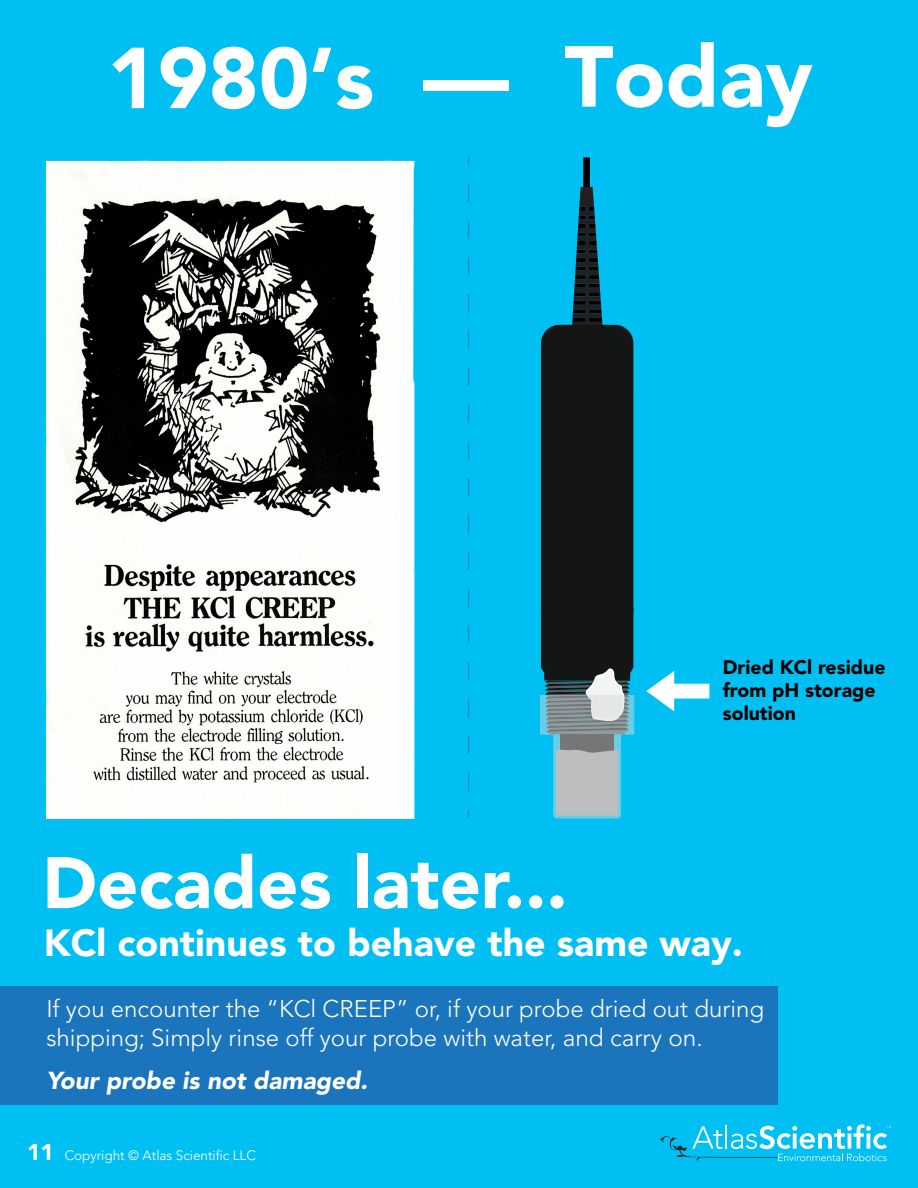
<style>
.page{position:relative;width:918px;height:1188px;background:#00c0f3}
.page>*{position:absolute;margin:0;border:0;box-sizing:border-box;transform-origin:0 0}
.t1{font:900 72px "Avenir LT Pro";color:#fff}
.t2{font:900 37.5px "Avenir LT Pro";color:#fff}
.t3{font:italic 900 24.3px "Avenir LT Pro";color:#fff}
.t4{font:300 24px/29.2px "Avenir LT Pro";color:#fff}
.t5{font:900 19.5px/23.4px "Avenir LT Pro";color:#000}
.t6{font:300 13.5px "Avenir LT Pro";color:#fff}
.s1{font-size:24.3px}
.s2{font-weight:900;font-size:22.65px}
</style>
<div class="page">
<img style="left:46px;top:159px;width:369px;height:660px">
<svg style="left:565px;top:46px;width:98px;height:62px"></svg>
<svg style="left:669px;top:42px;width:45px;height:66px"></svg>
<svg style="left:722px;top:64px;width:91px;height:63px"></svg>
<div style="left:424px;top:80px;width:85px;height:11px;background:#fff"></div>
<svg style="left:646px;top:671px;width:63px;height:40px"></svg>
<svg style="left:468px;top:183px;width:1px;height:608px"></svg>
<div style="left:0;top:986px;width:777px;height:119px;background:#1b75bc"></div>
<svg style="left:112px;top:48px;width:32px;height:60px"></svg>
<svg style="left:161px;top:47px;width:45px;height:61px"></svg>
<svg style="left:212px;top:47px;width:43px;height:62px"></svg>
<svg style="left:262px;top:47px;width:45px;height:62px"></svg>
<svg style="left:313px;top:48px;width:18px;height:24px"></svg>
<svg style="left:337px;top:66px;width:35px;height:43px"></svg>
<div style="left:583px;top:157px;width:7px;height:30px;background:#000"></div>
<svg style="left:540px;top:187px;width:94px;height:632px"></svg>
<svg style="left:660px;top:1124px;width:231px;height:37px"></svg>
<p class="t5" style="left:723px;top:655px;width:164px">Dried KCl residue from pH storage solution</p>
<p class="t1" style="left:42px;top:840px;width:527px">Decades later...</p>
<p class="t2" style="left:44px;top:920px;width:701px">KCl continues to behave the same way.</p>
<p class="t4" style="left:46px;top:994px;width:719px">If you encounter the “KCl CREEP” or, if your probe dried out during shipping; Simply rinse off your probe with water, <span class="s1">and carry on.</span></p>
<p class="t3" style="left:46px;top:1066px;width:323px">Your probe is not damaged.</p>
<p class="t6" style="left:27px;top:1148px;width:230px"><span class="s2">11</span> Copyright © Atlas Scientific LLC</p>
</div>
